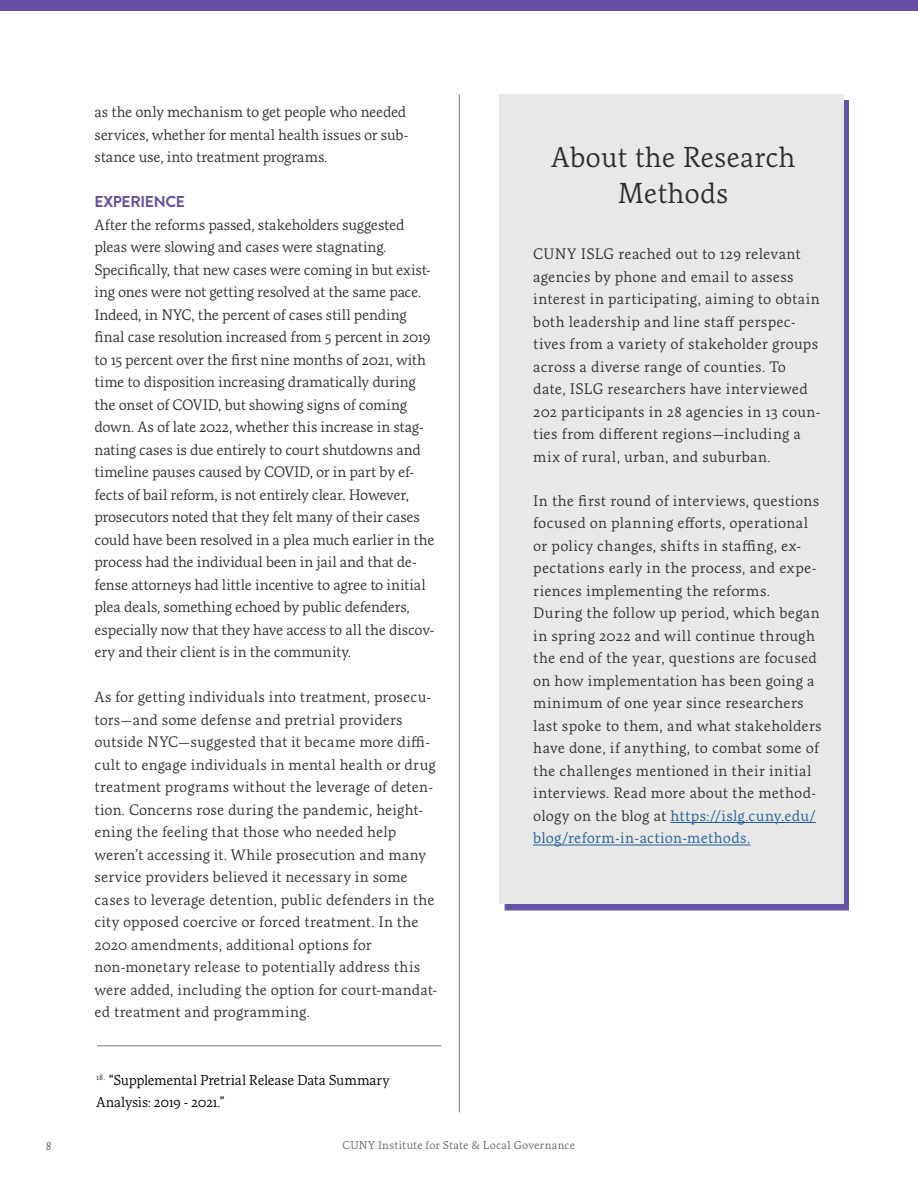
<style>
.page{position:relative;width:918px;height:1188px;background:#fff}
.page>*{position:absolute;margin:0;border:0;box-sizing:border-box;transform-origin:0 0}
.t1{font:28.5px/36px "Artigo";color:#2e2e2e;text-align:center}
.t2{font:700 15.75px "Brandon Text";letter-spacing:-.02em;color:#664fa3}
.t3{font:15px/22.5px "Artigo";color:#2e2e2e}
.t4{font:15px/22.5px "Artigo";letter-spacing:-.02em;color:#2e2e2e}
.t5{font:14.25px/22.5px "Artigo";letter-spacing:-.02em;color:#000}
.t6{font:12px "Artigo";color:#626262}
.t7{font:11.25px "Artigo";letter-spacing:.02em;color:#626262}
.s1{color:#215e9e}
</style>
<div class="page">
<div style="left:0;top:0;width:918px;height:11px;background:#664fa3"></div>
<hr style="left:459px;top:94px;width:1px;height:1018px;background:#777">
<hr style="left:97px;top:1046px;width:344px;height:1px;background:#777">
<div style="left:505px;top:100px;width:344px;height:810px;background:#6553a3"></div>
<div style="left:500px;top:94px;width:344px;height:810px;background:#e8e8e6"></div>
<hr style="left:670px;top:822px;width:146px;height:1px;background:#215e9e">
<hr style="left:533px;top:845px;width:217px;height:1px;background:#215e9e">
<p class="t4" style="left:94px;top:100px;width:316px">as the only mechanism to get people who needed services, whether for mental health issues or sub&shy;stance use, into treatment programs.</p>
<p class="t2" style="left:94px;top:191px;width:92px">EXPERIENCE</p>
<p class="t4" style="left:94px;top:213px;width:342px">After the reforms passed, stakeholders suggested pleas were slowing and cases were stagnating.<br>Specifically, that new cases were coming in but exist&shy;ing ones were not getting resolved at the same pace.<br>Indeed, in NYC, the percent of cases still pending final case resolution increased from 5 percent in 2019 to 15 percent over the first nine months of 2021, with time to disposition increasing dramatically during the onset of COVID, but showing signs of coming down. As of late 2022, whether this increase in stag&shy;nating cases is due entirely to court shutdowns and timeline pauses caused by COVID, or in part by ef&shy;fects of bail reform, is not entirely clear. However, prosecutors noted that they felt many of their cases could have been resolved in a plea much earlier in the process had the individual been in jail and that de&shy;fense attorneys had little incentive to agree to initial plea deals, something echoed by public defenders, especially now that they have access to all the discov&shy;ery and their client is in the community.</p>
<p class="t3" style="left:94px;top:685px;width:345px">As for getting individuals into treatment, prosecu&shy;tors—and some defense and pretrial providers outside NYC—suggested that it became more diffi&shy;cult to engage individuals in mental health or drug treatment programs without the leverage of deten&shy;tion. Concerns rose during the pandemic, height&shy;ening the feeling that those who needed help weren’t accessing it. While prosecution and many service providers believed it necessary in some cases to leverage detention, public defenders in the city opposed coercive or forced treatment. In the 2020 amendments, additional options for non-monetary release to potentially address this were added, including the option for court-mandat&shy;ed treatment and programming.</p>
<p class="t5" style="left:96px;top:1068px;width:295px"><sup>18.</sup> “Supplemental Pretrial Release Data Summary<br>Analysis: 2019 - 2021.”</p>
<h1 class="t1" style="left:551px;top:138px;width:246px">About the Research<br>Methods</h1>
<p class="t3" style="left:533px;top:243px;width:289px">CUNY ISLG reached out to 129 relevant agencies by phone and email to assess interest in participating, aiming to obtain both leadership and line staff perspec&shy;tives from a variety of stakeholder groups across a diverse range of counties. To date, ISLG researchers have interviewed 202 participants in 28 agencies in 13 coun&shy;ties from different regions—including a mix of rural, urban, and suburban.</p>
<p class="t3" style="left:533px;top:489px;width:290px">In the first round of interviews, questions focused on planning efforts, operational or policy changes, shifts in staffing, ex&shy;pectations early in the process, and expe&shy;riences implementing the reforms.<br>During the follow up period, which began in spring 2022 and will continue through the end of the year, questions are focused on how implementation has been going a minimum of one year since researchers last spoke to them, and what stakeholders have done, if anything, to combat some of the challenges mentioned in their initial interviews. Read more about the method&shy;ology on the blog at <span class="s1">https://islg.cuny.edu/ blog/reform-in-action-methods.</span></p>
<p class="t6" style="left:46px;top:1138px;width:7px">8</p>
<p class="t7" style="left:343px;top:1138px;width:234px">CUNY Institute for State &amp; Local Governance</p>
</div>
